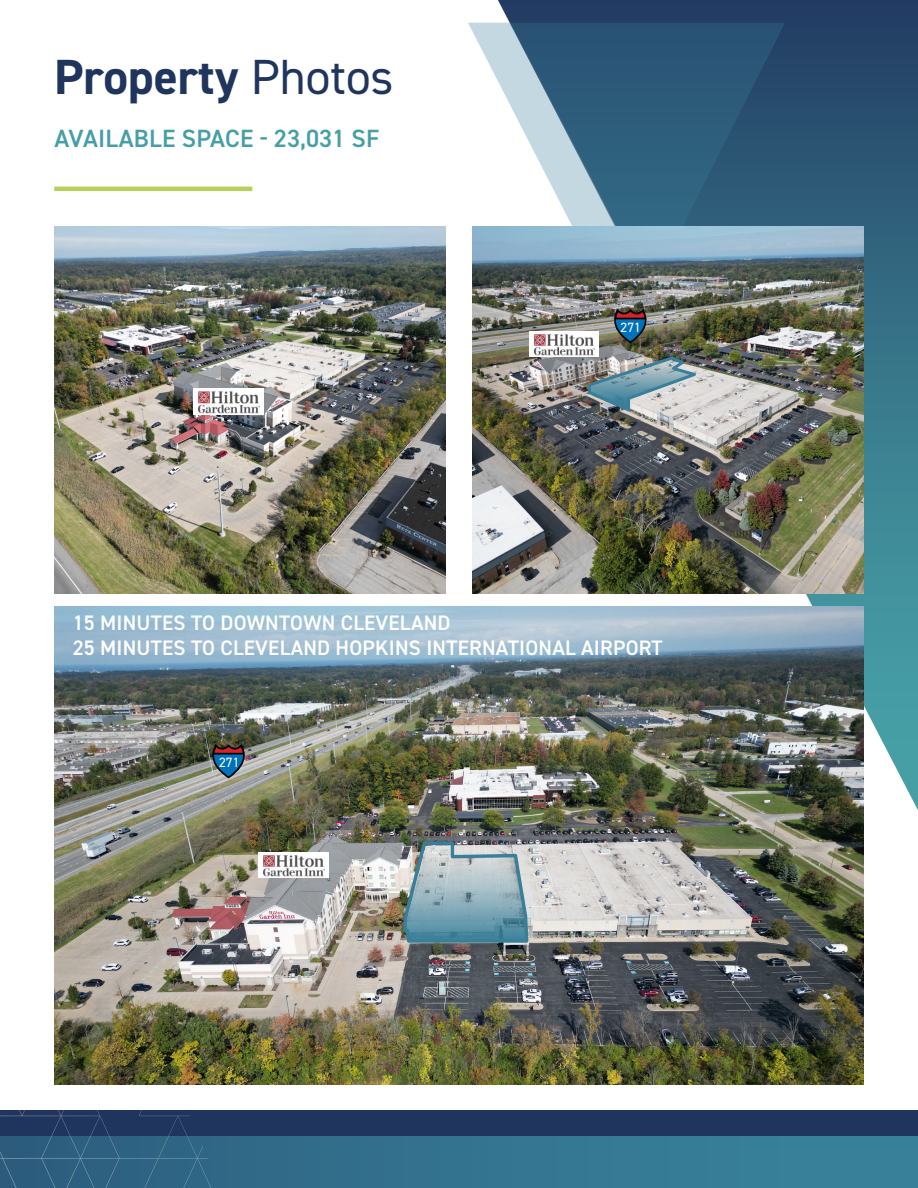
<style>
.page{position:relative;width:918px;height:1188px;background:#fff}
.page>*{position:absolute;margin:0;border:0;box-sizing:border-box;transform-origin:0 0}
.t1{font:700 49.5px "DIN2014";color:#20355e}
.t2{font:600 25.05px "DIN2014";letter-spacing:.01em;color:#479fa6}
.t3{font:600 21px/25.2px "DIN2014";letter-spacing:.01em;color:#fff}
.t4{font:13.5px "DIN2014";letter-spacing:.01em;color:#fff}
.s1{font-weight:400}
</style>
<div class="page">
<svg style="left:805px;top:0;width:113px;height:810px;background:#41788d"></svg>
<div style="left:0;top:1110px;width:918px;height:78px;background:#20355e"></div>
<hr style="left:54px;top:187px;width:198px;height:4px;background:#b6d05a">
<svg style="left:468px;top:0;width:374px;height:335px;background:#577992"></svg>
<div style="left:0;top:1136px;width:907px;height:52px;background:linear-gradient(to bottom,#357792,#357792)"></div>
<img style="left:54px;top:226px;width:391px;height:368px">
<img style="left:473px;top:226px;width:391px;height:368px">
<img style="left:54px;top:606px;width:810px;height:478px">
<img style="left:259px;top:852px;width:69px;height:26px">
<img style="left:194px;top:389px;width:69px;height:25px">
<svg style="left:607px;top:307px;width:46px;height:37px;background:#4a5a63"></svg>
<img style="left:529px;top:332px;width:70px;height:25px">
<img style="left:586px;top:355px;width:118px;height:59px">
<img style="left:0;top:742px;width:251px;height:446px">
<svg style="left:402px;top:840px;width:128px;height:104px;background:#8daab3"></svg>
<h1 class="t1" style="left:54px;top:44px;width:341px">Property <span class="s1">Photos</span></h1>
<p class="t2" style="left:54px;top:122px;width:326px">AVAILABLE SPACE - 23,031 SF</p>
<p class="t4" style="left:620px;top:319px;width:22px">271</p>
<p class="t3" style="left:73px;top:610px;width:591px">15 MINUTES TO DOWNTOWN CLEVELAND<br>25 MINUTES TO CLEVELAND HOPKINS INTERNATIONAL AIRPORT</p>
<p class="t4" style="left:219px;top:754px;width:22px">271</p>
</div>
